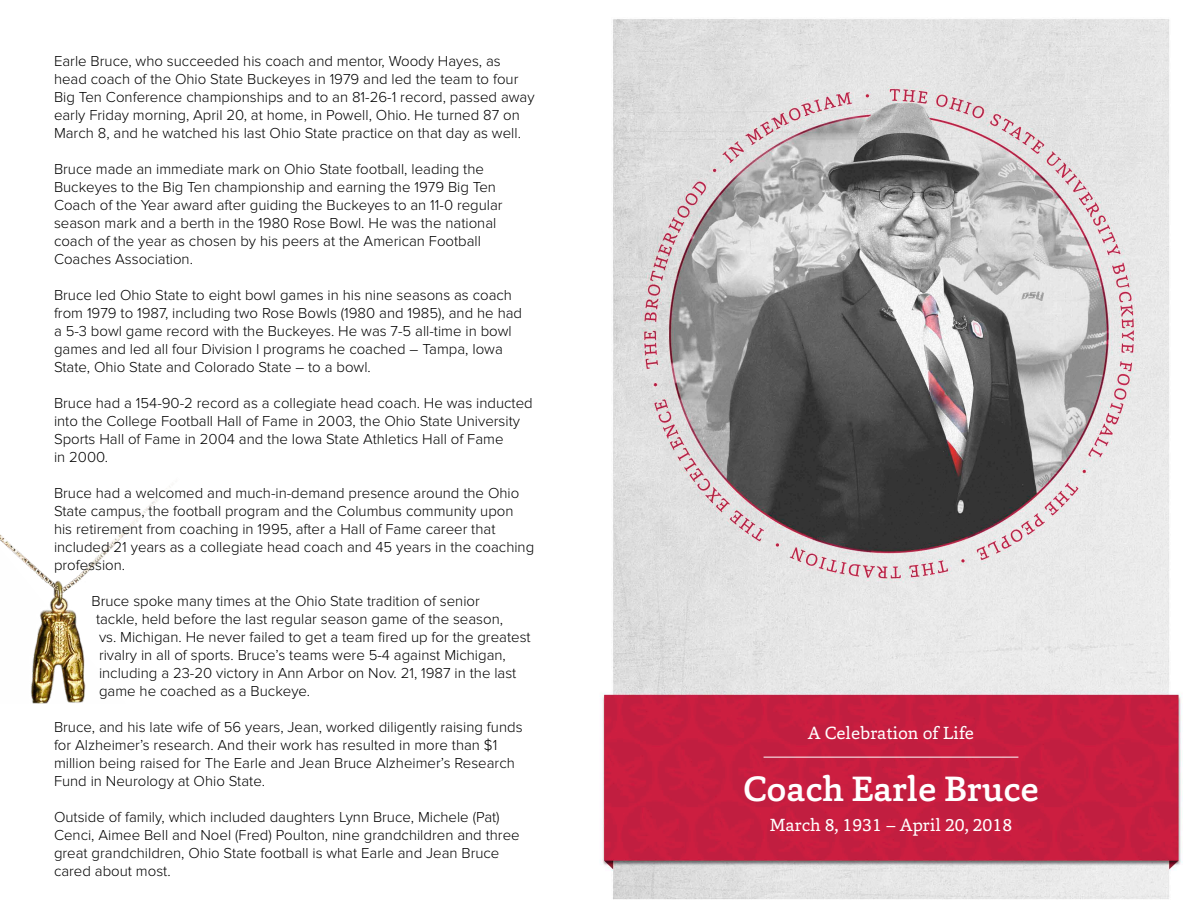
<style>
.page{position:relative;width:1188px;height:918px;background:#fff}
.page>*{position:absolute;margin:0;border:0;box-sizing:border-box;transform-origin:0 0}
.t1{font:500 36px "Capita";color:#fff}
.t2{font:18px "Capita";color:#fff}
.t3{font:300 15px/18px "Proxima Nova";color:#000}
</style>
<div class="page">
<img style="left:601px;top:19px;width:581px;height:881px">
<hr style="left:764px;top:757px;width:254px;height:1px;background:#fff">
<img style="left:0;top:486px;width:170px;height:217px">
<p class="t3" style="left:54px;top:52px;width:482px">Earle Bruce, who succeeded his coach and mentor, Woody Hayes, as head coach of the Ohio State Buckeyes in 1979 and led the team to four Big Ten Conference championships and to an 81-26-1 record, passed away early Friday morning, April 20, at home, in Powell, Ohio. He turned 87 on March 8, and he watched his last Ohio State practice on that day as well.</p>
<p class="t3" style="left:54px;top:160px;width:450px">Bruce made an immediate mark on Ohio State football, leading the Buckeyes to the Big Ten championship and earning the 1979 Big Ten Coach of the Year award after guiding the Buckeyes to an 11-0 regular season mark and a berth in the 1980 Rose Bowl. He was the national coach of the year as chosen by his peers at the American Football Coaches Association.</p>
<p class="t3" style="left:54px;top:286px;width:470px">Bruce led Ohio State to eight bowl games in his nine seasons as coach from 1979 to 1987, including two Rose Bowls (1980 and 1985), and he had a 5-3 bowl game record with the Buckeyes. He was 7-5 all-time in bowl games and led all four Division I programs he coached – Tampa, Iowa State, Ohio State and Colorado State – to a bowl.</p>
<p class="t3" style="left:54px;top:394px;width:480px">Bruce had a 154-90-2 record as a collegiate head coach. He was inducted into the College Football Hall of Fame in 2003, the Ohio State University<br>Sports Hall of Fame in 2004 and the Iowa State Athletics Hall of Fame</p>
<p class="t3" style="left:54px;top:448px;width:56px">in 2000.</p>
<p class="t3" style="left:54px;top:484px;width:482px">Bruce had a welcomed and much-in-demand presence around the Ohio State campus, the football program and the Columbus community upon his retirement from coaching in 1995, after a Hall of Fame career that included 21 years as a collegiate head coach and 45 years in the coaching profession.</p>
<p class="t3" style="left:92px;top:592px;width:390px">Bruce spoke many times at the Ohio State tradition of senior</p>
<p class="t3" style="left:96px;top:610px;width:409px">tackle, held before the last regular season game of the season,</p>
<p class="t3" style="left:99px;top:628px;width:433px">vs. Michigan. He never failed to get a team fired up for the greatest rivalry in all of sports. Bruce’s teams were 5-4 against Michigan, including a 23-20 victory in Ann Arbor on Nov. 21, 1987 in the last game he coached as a Buckeye.</p>
<p class="t3" style="left:54px;top:718px;width:470px">Bruce, and his late wife of 56 years, Jean, worked diligently raising funds for Alzheimer’s research. And their work has resulted in more than $1 million being raised for The Earle and Jean Bruce Alzheimer’s Research Fund in Neurology at Ohio State.</p>
<p class="t3" style="left:54px;top:808px;width:467px">Outside of family, which included daughters Lynn Bruce, Michele (Pat)<br>Cenci, Aimee Bell and Noel (Fred) Poulton, nine grandchildren and three great grandchildren, Ohio State football is what Earle and Jean Bruce cared about most.</p>
<p class="t2" style="left:808px;top:721px;width:168px">A Celebration of Life</p>
<p class="t1" style="left:743px;top:765px;width:297px">Coach Earle Bruce</p>
<p class="t2" style="left:770px;top:813px;width:244px">March 8, 1931 – April 20, 2018</p>
</div>
